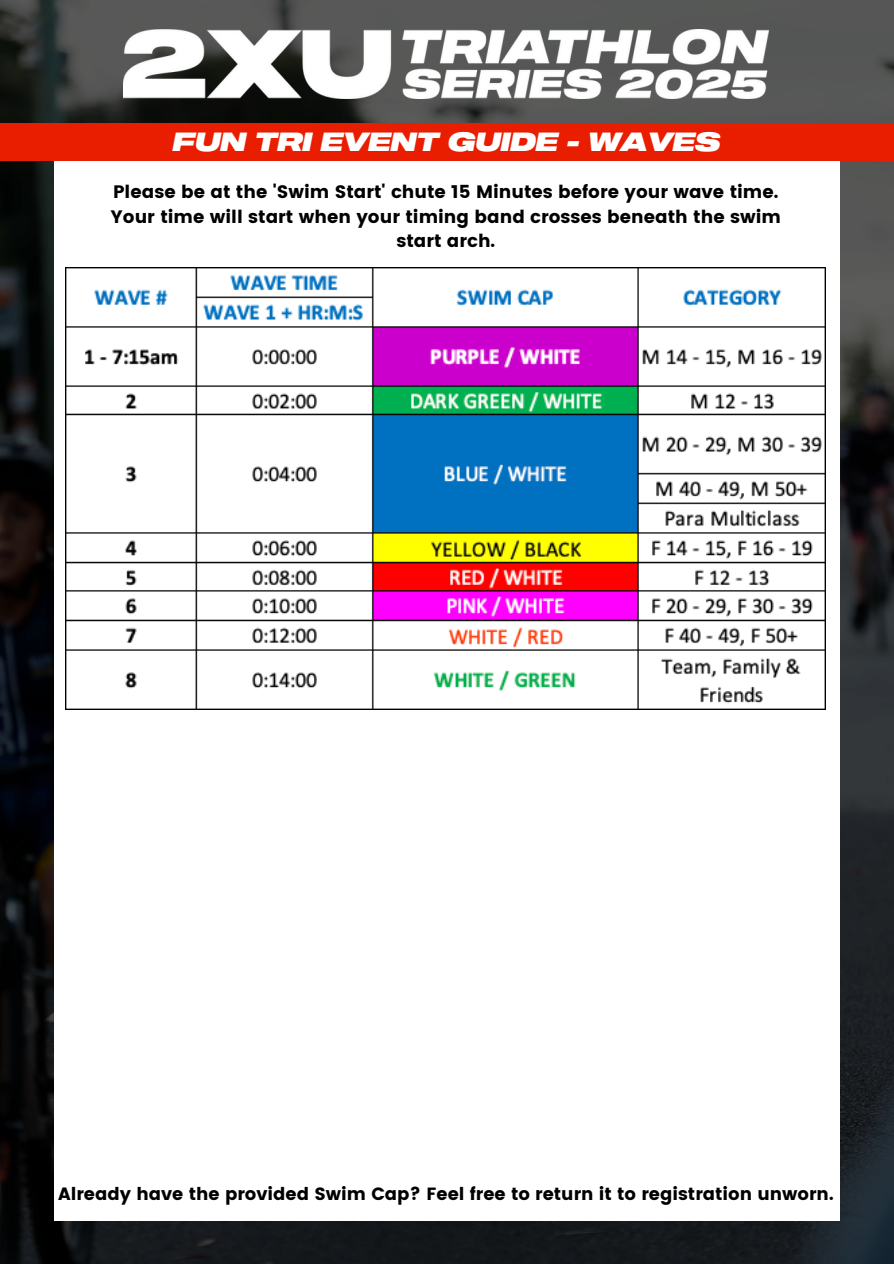
<style>
.page{position:relative;width:894px;height:1264px;background:#fff}
.page>*{position:absolute;margin:0;border:0;box-sizing:border-box;transform-origin:0 0}
.t1{font:25.8px "Sequel 100 Wide 96";color:#fff}
.t2{font:18px/24.8px "Poppins";color:#000;text-align:center}
.t3{font:17.7px "Poppins";color:#000}
</style>
<div class="page">
<img style="left:0;top:0;width:893px;height:1263px">
<div style="left:54px;top:128px;width:785px;height:1092px;background:#fff"></div>
<img style="left:124px;top:30px;width:643px;height:68px">
<div style="left:0;top:123px;width:893px;height:38px;background:#e91d00"></div>
<img style="left:66px;top:267px;width:759px;height:443px">
<h1 class="t1" style="left:173px;top:126px;width:549px">FUN FUN TRINT GUT GUIWAVES</h1>
<h1 class="t1" style="left:255px;top:126px;width:326px">TRI EVE EVENIDE -</h1>
<p class="t1" style="left:591px;top:126px;width:49px">DE</p>
<h1 class="t2" style="left:113px;top:179px;width:666px">Please be at the 'Swim Start' chute 15 Minutes before your wave time.</h1>
<p class="t2" style="left:110px;top:204px;width:672px">Your time will start when your timing band crosses beneath the swim start arch.</p>
<p class="t3" style="left:58px;top:1183px;width:776px">Already have the provided Swim Cap? Feel free to return it to registration unworn.</p>
</div>
